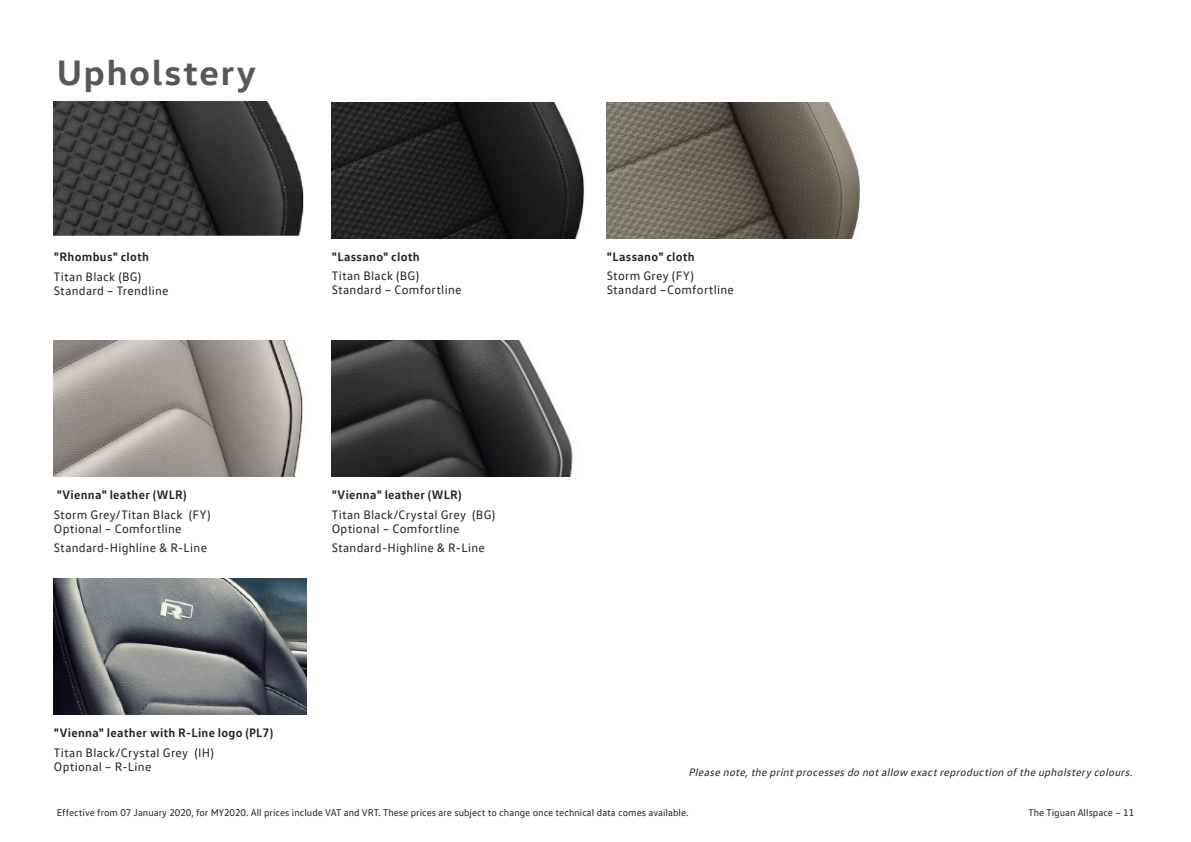
<style>
.page{position:relative;width:1191px;height:842px;background:#fff}
.page>*{position:absolute;margin:0;border:0;box-sizing:border-box;transform-origin:0 0}
.t1{font:700 36px "VW Head";letter-spacing:.05em;color:#5a5758}
.t2{font:12.4px/14px "VW Text";letter-spacing:.025em;color:#241f1f}
.t3{font:700 12.4px "VW Text";letter-spacing:.02em;color:#241f1f}
.t4{font:italic 11px "VW Text";color:#241f1f}
.t5{font:10px "VW Text";color:#241f1f}
</style>
<div class="page">
<img style="left:54px;top:340px;width:249px;height:136px">
<img style="left:332px;top:340px;width:241px;height:136px">
<img style="left:332px;top:102px;width:252px;height:136px">
<img style="left:607px;top:102px;width:252px;height:136px">
<img style="left:54px;top:101px;width:250px;height:135px">
<img style="left:54px;top:578px;width:252px;height:136px">
<h1 class="t1" style="left:57px;top:49px;width:201px">Upholstery</h1>
<p class="t3" style="left:54px;top:249px;width:97px">"Rhombus" cloth</p>
<p class="t2" style="left:54px;top:269px;width:116px">Titan Black (BG)<br>Standard – Trendline</p>
<p class="t3" style="left:332px;top:248px;width:89px">"Lassano" cloth</p>
<p class="t2" style="left:332px;top:269px;width:131px">Titan Black (BG)<br>Standard – Comfortline</p>
<p class="t3" style="left:57px;top:487px;width:131px">"Vienna" leather (WLR)</p>
<p class="t2" style="left:54px;top:507px;width:158px">Storm Grey/Titan Black (FY)<br>Optional – Comfortline</p>
<p class="t2" style="left:54px;top:541px;width:155px">Standard-Highline &amp; R-Line</p>
<p class="t3" style="left:332px;top:487px;width:131px">"Vienna" leather (WLR)</p>
<p class="t2" style="left:332px;top:507px;width:165px">Titan Black/Crystal Grey (BG)<br>Optional – Comfortline</p>
<p class="t2" style="left:332px;top:541px;width:155px">Standard-Highline &amp; R-Line</p>
<p class="t3" style="left:54px;top:725px;width:221px">"Vienna" leather with R-Line logo (PL7)</p>
<p class="t2" style="left:54px;top:745px;width:161px">Titan Black/Crystal Grey (IH)<br>Optional – R-Line</p>
<p class="t3" style="left:607px;top:248px;width:89px">"Lassano" cloth</p>
<p class="t2" style="left:607px;top:269px;width:129px">Storm Grey (FY)<br>Standard –Comfortline</p>
<p class="t4" style="left:688px;top:765px;width:448px">Please note,the printprocessesdo notallow exactreproduction ofthe upholstery colours.</p>
<p class="t5" style="left:57px;top:807px;width:633px">Effective from 07 January 2020, for MY2020. All prices include VAT and VRT. These prices are subject to change once technical data comes available.</p>
<p class="t5" style="left:1028px;top:807px;width:107px">The Tiguan Allspace – 11</p>
</div>
